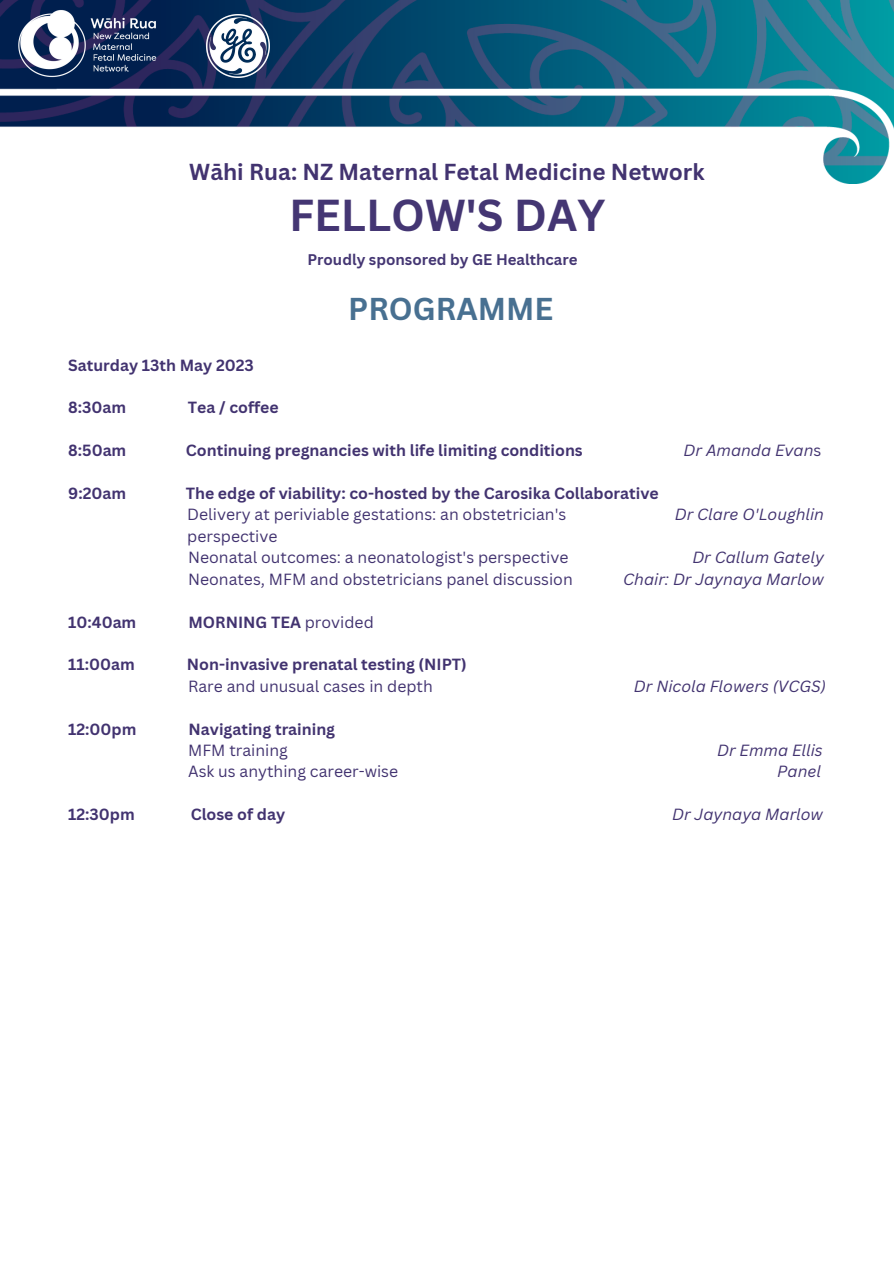
<style>
.page{position:relative;width:894px;height:1264px;background:#fff}
.page>*{position:absolute;margin:0;border:0;box-sizing:border-box;transform-origin:0 0}
.t1{font:700 43.5px "Canva Sans";color:#443673}
.t2{font:700 30.75px "Canva Sans";color:#487091}
.t3{font:700 22.5px "Canva Sans";color:#423370}
.t4{font:700 15.75px "Canva Sans";color:#423370}
.t5{font:15.75px/21.5px "Canva Sans";color:#423370}
.t6{font:italic 15.75px "Canva Sans";color:#423370}
.t7{font:700 15px "Canva Sans";color:#443673}
.s1{font-style:normal}
.s2{font-weight:400}
</style>
<div class="page">
<img style="left:0;top:0;width:893px;height:183px">
<img style="left:10px;top:3px;width:157px;height:82px">
<img style="left:191px;top:11px;width:84px;height:82px">
<h3 class="t3" style="left:189px;top:155px;width:516px">Wāhi Rua: NZ Maternal Fetal Medicine Network</h3>
<h1 class="t1" style="left:289px;top:184px;width:318px">FELLOW'S DAY</h1>
<p class="t7" style="left:307px;top:249px;width:271px">Proudly sponsored by GE Healthcare</p>
<h2 class="t2" style="left:348px;top:287px;width:206px">PROGRAMME</h2>
<p class="t4" style="left:68px;top:354px;width:187px">Saturday 13th May 2023</p>
<p class="t4" style="left:68px;top:396px;width:59px">8:30am</p>
<p class="t4" style="left:188px;top:396px;width:92px">Tea / coffee</p>
<p class="t4" style="left:68px;top:439px;width:60px">8:50am</p>
<p class="t4" style="left:186px;top:439px;width:398px">Continuing pregnancies with life limiting conditions</p>
<p class="t6" style="left:683px;top:439px;width:139px">Dr Amanda Evan<span class="s1">s</span></p>
<p class="t4" style="left:68px;top:482px;width:59px">9:20am</p>
<p class="t4" style="left:186px;top:482px;width:474px">The edge of viability: co-hosted by the Carosika Collaborative</p>
<p class="t5" style="left:187px;top:503px;width:380px">Delivery at periviable gestations: an obstetrician's</p>
<p class="t6" style="left:674px;top:503px;width:151px">Dr Clare O'Loughlin</p>
<p class="t5" style="left:187px;top:525px;width:382px">perspective<br>Neonatal outcomes: a neonatologist's perspective</p>
<p class="t6" style="left:692px;top:546px;width:133px">Dr Callum Gately</p>
<p class="t5" style="left:188px;top:568px;width:386px">Neonates, MFM and obstetricians panel discussion</p>
<p class="t6" style="left:623px;top:568px;width:202px">Chair: Dr Jaynaya Marlow</p>
<p class="t4" style="left:68px;top:610px;width:70px">10:40am</p>
<p class="t4" style="left:188px;top:610px;width:187px">MORNING TEA <span class="s2">provided</span></p>
<p class="t4" style="left:68px;top:653px;width:68px">11:00am</p>
<p class="t4" style="left:187px;top:653px;width:281px">Non-invasive prenatal testing (NIPT)</p>
<p class="t5" style="left:188px;top:675px;width:246px">Rare and unusual cases in depth</p>
<p class="t6" style="left:633px;top:675px;width:193px">Dr Nicola Flowers (VCGS)</p>
<p class="t4" style="left:68px;top:717px;width:70px">12:00pm</p>
<p class="t4" style="left:188px;top:717px;width:148px">Navigating training</p>
<p class="t5" style="left:188px;top:739px;width:101px">MFM training</p>
<p class="t6" style="left:717px;top:739px;width:107px">Dr Emma Ellis</p>
<p class="t5" style="left:188px;top:760px;width:211px">Ask us anything career-wise</p>
<p class="t6" style="left:777px;top:760px;width:45px">Panel</p>
<p class="t4" style="left:68px;top:803px;width:68px">12:30pm</p>
<p class="t4" style="left:191px;top:803px;width:96px">Close of day</p>
<p class="t6" style="left:672px;top:803px;width:152px">Dr Jaynaya Marlow</p>
</div>
